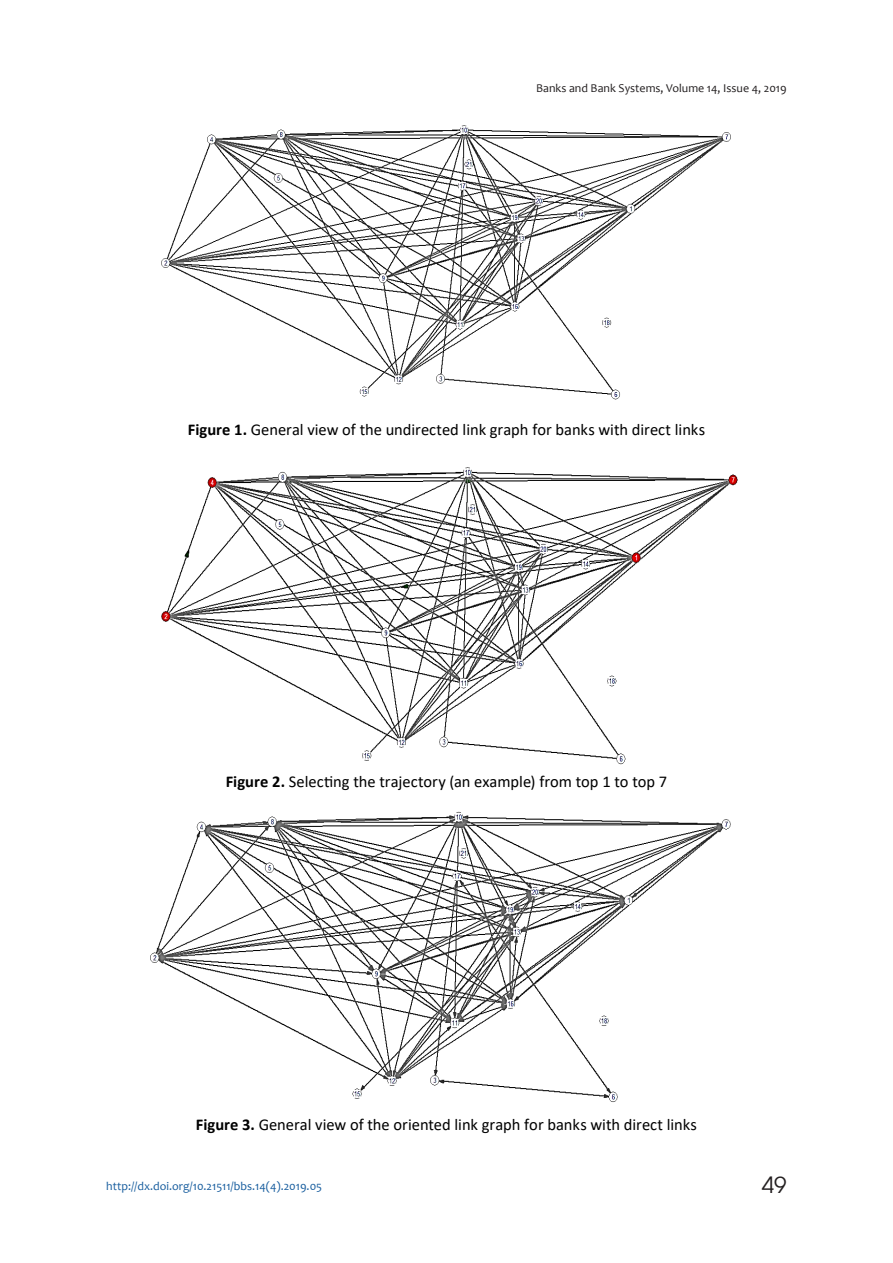
<style>
.page{position:relative;width:893px;height:1263px;background:#fff}
.page>*{position:absolute;margin:0;border:0;box-sizing:border-box;transform-origin:0 0}
.t1{font:22.5px "Avant Garde Gothic C";color:#231f20}
.t2{font:16.5px "Calibri";color:#000}
.t3{font:12px "Candara";color:#175d9e}
.t4{font:12px "Candara";color:#231f20}
.s1{font-weight:700}
</style>
<div class="page">
<img style="left:161px;top:467px;width:577px;height:298px">
<img style="left:150px;top:811px;width:581px;height:291px">
<img style="left:161px;top:125px;width:570px;height:275px">
<p class="t4" style="left:536px;top:83px;width:252px">Banks and Bank Systems, Volume 14, Issue 4, 2019</p>
<p class="t2" style="left:188px;top:418px;width:519px"><span class="s1">Figure 1.</span> General view of the undirected link graph for banks with direct links</p>
<p class="t2" style="left:226px;top:770px;width:443px"><span class="s1">Figure 2.</span> Selecting the trajectory (an example) from top 1 to top 7</p>
<p class="t2" style="left:196px;top:1113px;width:503px"><span class="s1">Figure 3.</span> General view of the oriented link graph for banks with direct links</p>
<p class="t3" style="left:106px;top:1181px;width:217px">http://dx.doi.org/10.21511/bbs.14(4).2019.05</p>
<h1 class="t1" style="left:762px;top:1172px;width:26px">49</h1>
</div>
